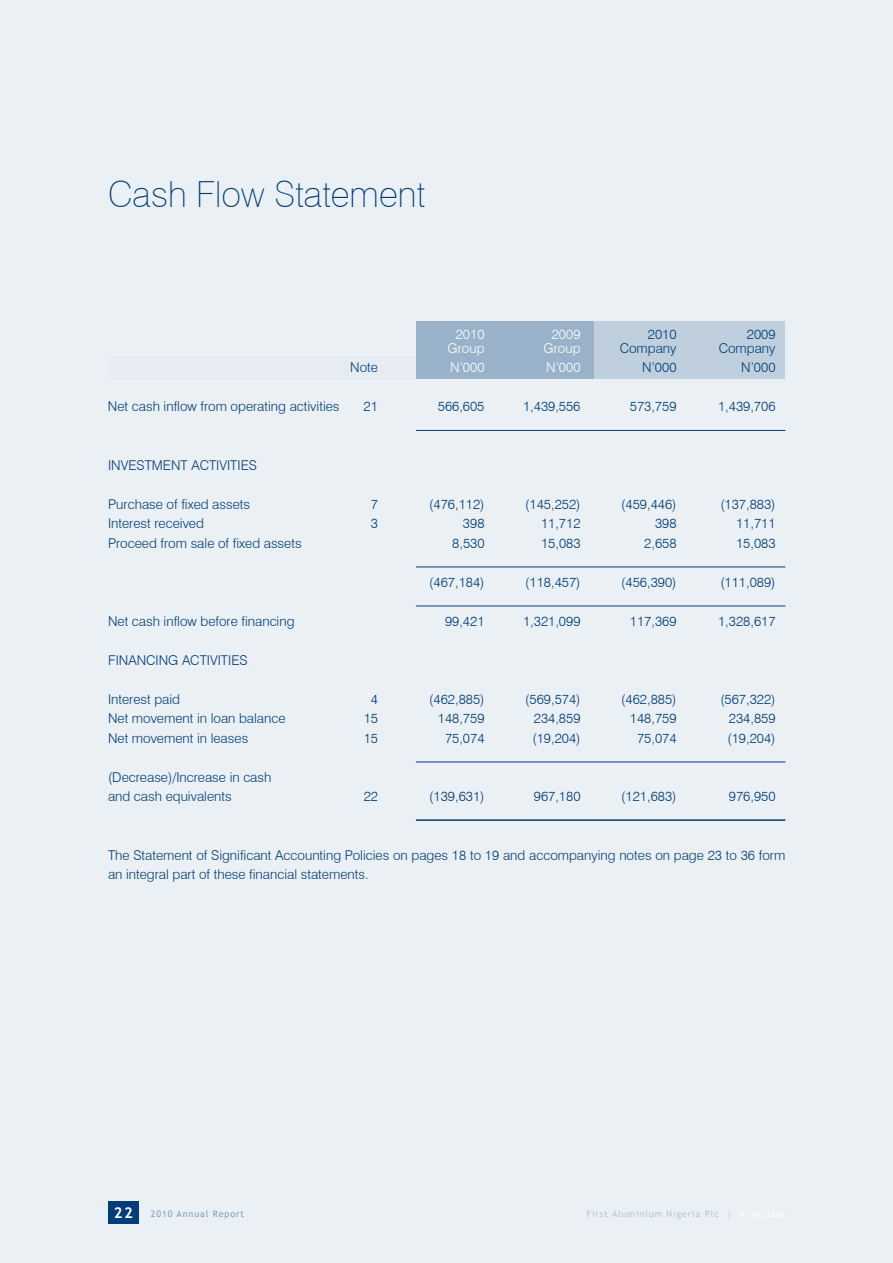
<style>
.page{position:relative;width:893px;height:1263px;background:#fff}
.page>*{position:absolute;margin:0;border:0;box-sizing:border-box;transform-origin:0 0}
.t1{font:100 36px "Swiss 721 BT";color:#003d79}
.t2{font:300 13.5px/19.5px "Swiss 721 BT";color:#003d79}
.t3{font:300 13.5px "Swiss 721 BT";color:#fff}
.t4{font:9px "Trebuchet MS";letter-spacing:.1em;color:#b3c5d7}
.t5{font:9px "Trebuchet MS";letter-spacing:.1em;color:#809ebc}
.s1{font-weight:700;font-size:15px;color:#fff}
.s2{font-size:7.5px;color:#fff}
</style>
<div class="page">
<div style="left:1px;top:0;width:892px;height:1263px;background:#ebf0f4"></div>
<div style="left:108px;top:1202px;width:31px;height:22px;background:#003d79"></div>
<div style="left:416px;top:322px;width:191px;height:57px;background:#99b2c9"></div>
<div style="left:108px;top:356px;width:308px;height:23px;background:#e6ecf2"></div>
<div style="left:594px;top:322px;width:191px;height:57px;background:#bfcfdd"></div>
<hr style="left:416px;top:430px;width:369px;height:1px;background:#003d79">
<hr style="left:416px;top:567px;width:369px;height:1px;background:#003d79">
<hr style="left:416px;top:606px;width:369px;height:1px;background:#003d79">
<hr style="left:416px;top:762px;width:369px;height:1px;background:#003d79">
<hr style="left:416px;top:819px;width:369px;height:2px;background:#003d79">
<h1 class="t1" style="left:108px;top:172px;width:319px">Cash Flow Statement</h1>
<p class="t3" style="left:456px;top:326px;width:30px">2010</p>
<p class="t3" style="left:552px;top:326px;width:30px">2009</p>
<p class="t2" style="left:648px;top:325px;width:30px">2010</p>
<p class="t2" style="left:747px;top:325px;width:30px">2009</p>
<p class="t3" style="left:448px;top:340px;width:38px">Group</p>
<p class="t3" style="left:544px;top:340px;width:38px">Group</p>
<p class="t2" style="left:620px;top:338px;width:58px">Company</p>
<p class="t2" style="left:719px;top:338px;width:58px">Company</p>
<p class="t2" style="left:350px;top:358px;width:29px">Note</p>
<p class="t3" style="left:450px;top:359px;width:36px">N’000</p>
<p class="t3" style="left:546px;top:359px;width:36px">N’000</p>
<p class="t2" style="left:642px;top:358px;width:36px">N’000</p>
<p class="t2" style="left:741px;top:358px;width:36px">N’000</p>
<p class="t2" style="left:108px;top:397px;width:233px">Net cash inflow from operating activities</p>
<p class="t2" style="left:364px;top:397px;width:16px">21</p>
<p class="t2" style="left:438px;top:397px;width:48px">566,605</p>
<p class="t2" style="left:523px;top:397px;width:59px">1,439,556</p>
<p class="t2" style="left:630px;top:397px;width:48px">573,759</p>
<p class="t2" style="left:718px;top:397px;width:59px">1,439,706</p>
<p class="t2" style="left:108px;top:455px;width:151px">INVESTMENT ACTIVITIES</p>
<p class="t2" style="left:108px;top:494px;width:144px">Purchase of fixed assets</p>
<p class="t2" style="left:371px;top:494px;width:9px">7</p>
<p class="t2" style="left:429px;top:494px;width:57px">(476,112)</p>
<p class="t2" style="left:525px;top:494px;width:57px">(145,252)</p>
<p class="t2" style="left:621px;top:494px;width:57px">(459,446)</p>
<p class="t2" style="left:720px;top:494px;width:57px">(137,883)</p>
<p class="t2" style="left:108px;top:514px;width:97px">Interest received</p>
<p class="t2" style="left:371px;top:514px;width:9px">3</p>
<p class="t2" style="left:463px;top:514px;width:23px">398</p>
<p class="t2" style="left:541px;top:514px;width:41px">11,712</p>
<p class="t2" style="left:655px;top:514px;width:23px">398</p>
<p class="t2" style="left:736px;top:514px;width:41px">11,711</p>
<p class="t2" style="left:108px;top:533px;width:195px">Proceed from sale of fixed assets</p>
<p class="t2" style="left:452px;top:533px;width:34px">8,530</p>
<p class="t2" style="left:541px;top:533px;width:41px">15,083</p>
<p class="t2" style="left:644px;top:533px;width:34px">2,658</p>
<p class="t2" style="left:736px;top:533px;width:41px">15,083</p>
<p class="t2" style="left:429px;top:572px;width:57px">(467,184)</p>
<p class="t2" style="left:525px;top:572px;width:57px">(118,457)</p>
<p class="t2" style="left:621px;top:572px;width:57px">(456,390)</p>
<p class="t2" style="left:720px;top:572px;width:57px">(111,089)</p>
<p class="t2" style="left:108px;top:611px;width:188px">Net cash inflow before financing</p>
<p class="t2" style="left:445px;top:611px;width:41px">99,421</p>
<p class="t2" style="left:523px;top:611px;width:59px">1,321,099</p>
<p class="t2" style="left:630px;top:611px;width:48px">117,369</p>
<p class="t2" style="left:718px;top:611px;width:59px">1,328,617</p>
<p class="t2" style="left:108px;top:650px;width:141px">FINANCING ACTIVITIES</p>
<p class="t2" style="left:108px;top:689px;width:74px">Interest paid</p>
<p class="t2" style="left:371px;top:689px;width:9px">4</p>
<p class="t2" style="left:429px;top:689px;width:57px">(462,885)</p>
<p class="t2" style="left:525px;top:689px;width:57px">(569,574)</p>
<p class="t2" style="left:621px;top:689px;width:57px">(462,885)</p>
<p class="t2" style="left:720px;top:689px;width:57px">(567,322)</p>
<p class="t2" style="left:108px;top:709px;width:179px">Net movement in loan balance</p>
<p class="t2" style="left:364px;top:709px;width:16px">15</p>
<p class="t2" style="left:438px;top:709px;width:48px">148,759</p>
<p class="t2" style="left:534px;top:709px;width:48px">234,859</p>
<p class="t2" style="left:630px;top:709px;width:48px">148,759</p>
<p class="t2" style="left:729px;top:709px;width:48px">234,859</p>
<p class="t2" style="left:108px;top:728px;width:142px">Net movement in leases</p>
<p class="t2" style="left:364px;top:728px;width:16px">15</p>
<p class="t2" style="left:445px;top:728px;width:41px">75,074</p>
<p class="t2" style="left:532px;top:728px;width:50px">(19,204)</p>
<p class="t2" style="left:637px;top:728px;width:41px">75,074</p>
<p class="t2" style="left:727px;top:728px;width:50px">(19,204)</p>
<p class="t2" style="left:108px;top:767px;width:165px">(Decrease)/Increase in cash and cash equivalents</p>
<p class="t2" style="left:364px;top:787px;width:16px">22</p>
<p class="t2" style="left:429px;top:787px;width:57px">(139,631)</p>
<p class="t2" style="left:534px;top:787px;width:48px">967,180</p>
<p class="t2" style="left:621px;top:787px;width:57px">(121,683)</p>
<p class="t2" style="left:729px;top:787px;width:48px">976,950</p>
<p class="t2" style="left:108px;top:845px;width:679px">The Statement of Significant Accounting Policies on pages 18 to 19 and accompanying notes on page 23 to 36 form an integral part of these financial statements.</p>
<p class="t5" style="left:114px;top:1208px;width:132px"><span class="s1">22</span> 2010 Annual Report</p>
<p class="t4" style="left:586px;top:1208px;width:200px">First Aluminium Nigeria Plc | <span class="s2">RC N0.2288</span></p>
</div>
